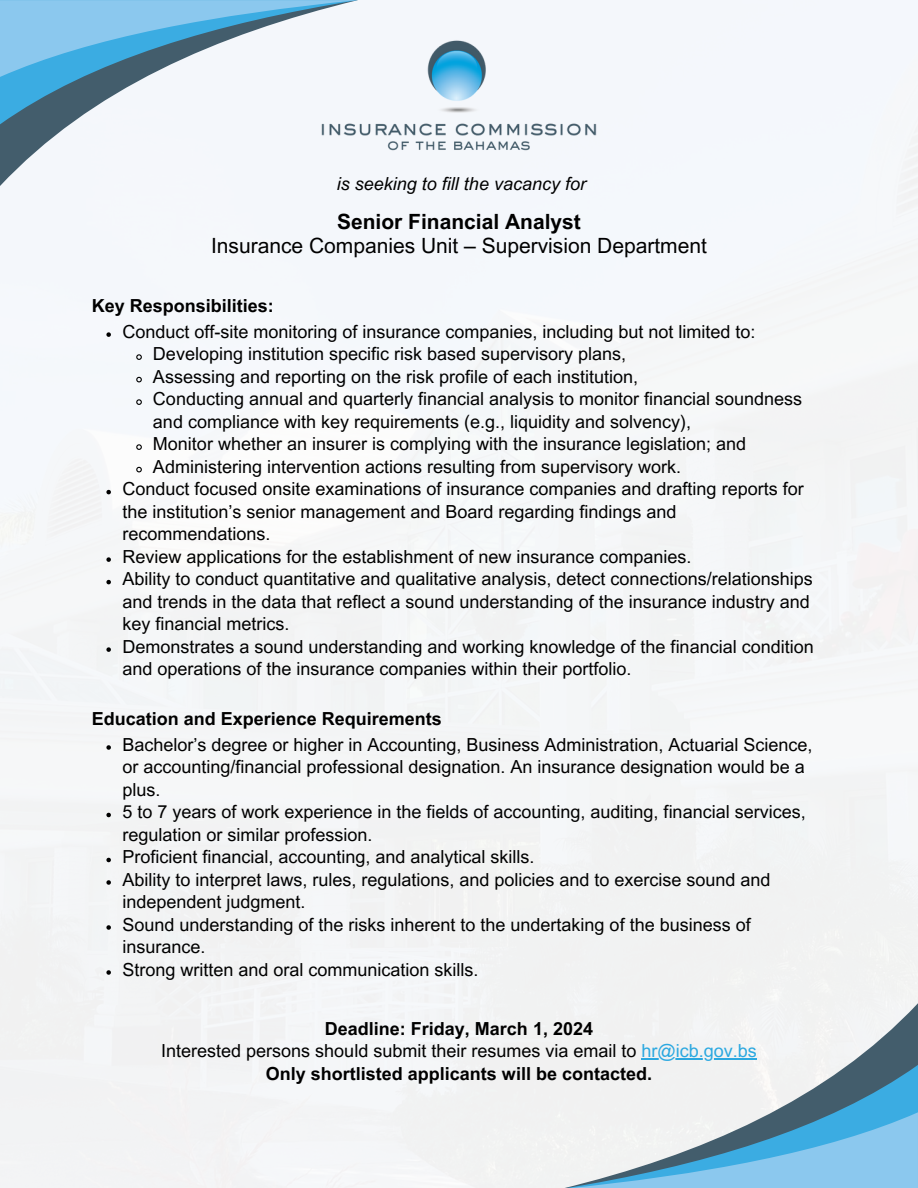
<style>
.page{position:relative;width:918px;height:1188px;background:#f4f6f8}
.page>*{position:absolute;margin:0;border:0;box-sizing:border-box;transform-origin:0 0}
.t1{font:21px/23.7px "Arial MT Pro";color:#000;text-align:center}
.t2{font:18px/22.5px "Arial MT Pro";color:#000}
.t3{font:700 18px "Arial MT Pro";color:#000}
.t4{font:italic 18px "Arial MT Pro";color:#000}
.s1{font-weight:700}
.s2{color:#2ba8e0}
</style>
<div class="page">
<svg style="left:106px;top:745px;width:5px;height:5px"></svg>
<svg style="left:106px;top:813px;width:5px;height:4px"></svg>
<svg style="left:106px;top:858px;width:5px;height:4px"></svg>
<svg style="left:106px;top:880px;width:5px;height:5px"></svg>
<svg style="left:106px;top:925px;width:5px;height:5px"></svg>
<svg style="left:106px;top:970px;width:5px;height:5px"></svg>
<img style="left:358px;top:30px;width:242px;height:124px">
<svg style="left:0;top:124px;width:358px;height:62px;fill:#f4f7fb"></svg>
<svg style="left:0;top:77px;width:358px;height:47px;fill:#f4f7fb"></svg>
<svg style="left:0;top:1px;width:358px;height:76px"></svg>
<svg style="left:560px;top:1004px;width:358px;height:61px;fill:#f1f2f2"></svg>
<svg style="left:560px;top:1065px;width:358px;height:47px;fill:#f1f1f1"></svg>
<svg style="left:560px;top:1112px;width:358px;height:76px"></svg>
<svg style="left:106px;top:332px;width:5px;height:5px"></svg>
<svg style="left:135px;top:353px;width:8px;height:8px"></svg>
<svg style="left:135px;top:376px;width:8px;height:7px"></svg>
<svg style="left:135px;top:398px;width:8px;height:8px"></svg>
<svg style="left:135px;top:443px;width:8px;height:8px"></svg>
<svg style="left:135px;top:466px;width:8px;height:7px"></svg>
<svg style="left:106px;top:490px;width:5px;height:4px"></svg>
<svg style="left:106px;top:557px;width:5px;height:5px"></svg>
<svg style="left:106px;top:580px;width:5px;height:4px"></svg>
<svg style="left:106px;top:647px;width:5px;height:5px"></svg>
<p class="t4" style="left:337px;top:176px;width:251px">is seeking to fill the vacancy for</p>
<p class="t1" style="left:211px;top:213px;width:497px"><span class="s1">Senior Financial Analyst<br></span>Insurance Companies Unit – Supervision Department</p>
<p class="t3" style="left:92px;top:299px;width:184px">Key Responsibilities:</p>
<p class="t2" style="left:122px;top:323px;width:635px">Conduct off-site monitoring of insurance companies, including but not limited to:</p>
<p class="t2" style="left:153px;top:345px;width:475px">Developing institution specific risk based supervisory plans,</p>
<h2 class="t2" style="left:153px;top:368px;width:487px">Assessing and reporting on the risk profile of each institution,</h2>
<p class="t2" style="left:153px;top:390px;width:651px">Conducting annual and quarterly financial analysis to monitor financial soundness and compliance with key requirements (e.g., liquidity and solvency),</p>
<p class="t2" style="left:153px;top:435px;width:595px">Monitor whether an insurer is complying with the insurance legislation; and</p>
<p class="t2" style="left:153px;top:458px;width:530px">Administering intervention actions resulting from supervisory work.</p>
<p class="t2" style="left:122px;top:480px;width:683px">Conduct focused onsite examinations of insurance companies and drafting reports for the institution’s senior management and Board regarding findings and recommendations.</p>
<p class="t2" style="left:122px;top:548px;width:571px">Review applications for the establishment of new insurance companies.</p>
<p class="t2" style="left:122px;top:570px;width:692px">Ability to conduct quantitative and qualitative analysis, detect connections/relationships and trends in the data that reflect a sound understanding of the insurance industry and key financial metrics.</p>
<p class="t2" style="left:122px;top:638px;width:693px">Demonstrates a sound understanding and working knowledge of the financial condition and operations of the insurance companies within their portfolio.</p>
<p class="t3" style="left:92px;top:712px;width:352px">Education and Experience Requirements</p>
<p class="t2" style="left:122px;top:736px;width:692px">Bachelor’s degree or higher in Accounting, Business Administration, Actuarial Science, or accounting/financial professional designation. An insurance designation would be a plus.</p>
<p class="t2" style="left:122px;top:803px;width:685px">5 to 7 years of work experience in the fields of accounting, auditing, financial services, regulation or similar profession.</p>
<p class="t2" style="left:122px;top:848px;width:414px">Proficient financial, accounting, and analytical skills.</p>
<p class="t2" style="left:122px;top:871px;width:650px">Ability to interpret laws, rules, regulations, and policies and to exercise sound and independent judgment.</p>
<h1 class="t2" style="left:122px;top:916px;width:630px">Sound understanding of the risks inherent to the undertaking of the business of insurance.</h1>
<h2 class="t2" style="left:122px;top:961px;width:358px">Strong written and oral communication skills.</h2>
<p class="t3" style="left:325px;top:1022px;width:270px">Deadline: Friday, March 1, 2024</p>
<p class="t2" style="left:161px;top:1042px;width:597px">Interested persons should submit their resumes via email to <span class="s2">hr@icb.gov.bs</span></p>
<p class="t3" style="left:266px;top:1067px;width:388px">Only shortlisted applicants will be contacted.</p>
</div>
